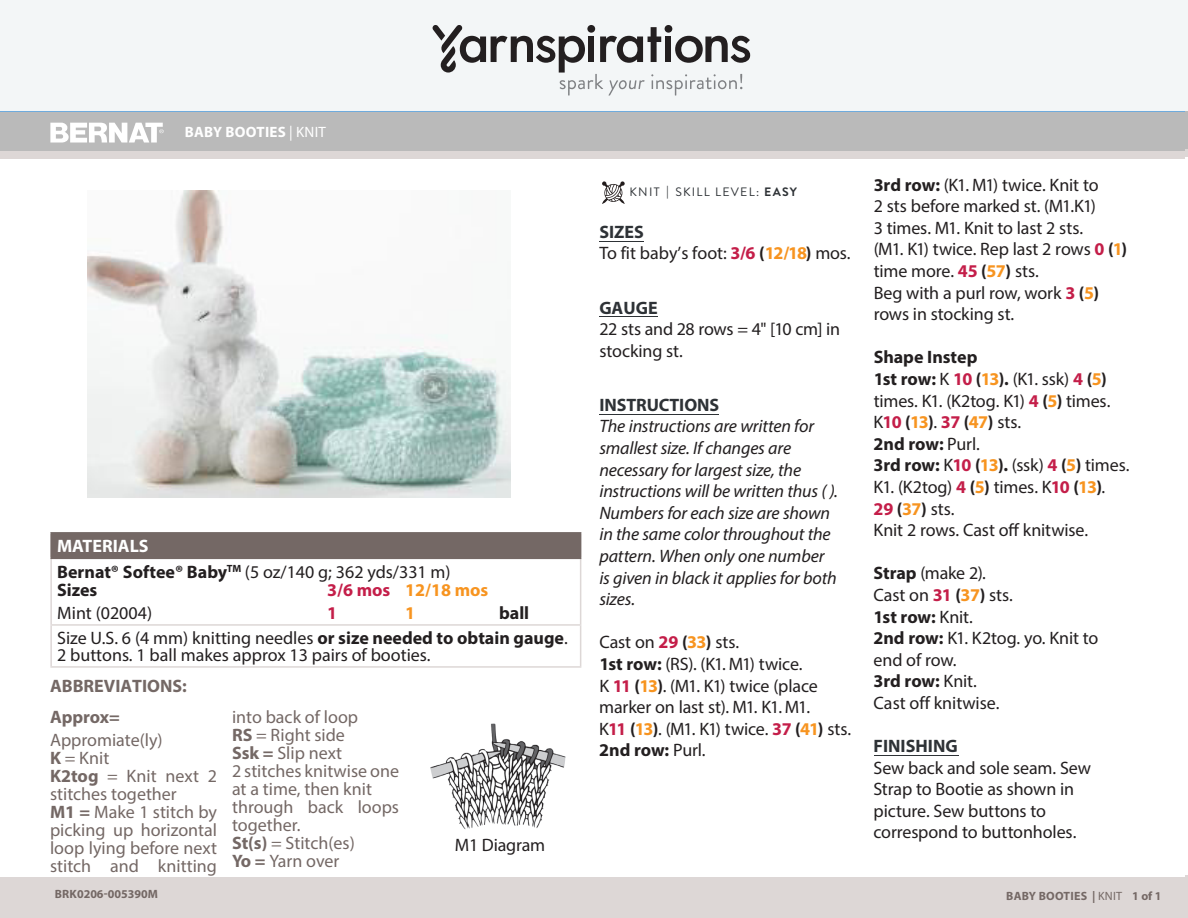
<style>
.page{position:relative;width:1188px;height:918px;background:#fff}
.page>*{position:absolute;margin:0;border:0;box-sizing:border-box;transform-origin:0 0}
.t1{font:18px/21.6px "Myriad Pro";letter-spacing:-.005em;color:#231f20}
.t2{font:18px/18px "Myriad Pro";color:#746865}
.t3{font:italic 18px/21.6px "Myriad Pro";letter-spacing:-.01em;color:#231f20}
.t4{font:700 18px "Myriad Pro";color:#f79420}
.t5{font:700 18px "Myriad Pro";color:#746865}
.t6{font:700 18px "Myriad Pro";color:#231f20}
.t7{font:700 18px "Myriad Pro";color:#c41e49}
.Pattern_Title{font:700 15px "Myriad Pro";letter-spacing:.02em;color:#fff}
.t8{font:12.15px "Brandon Grotesque";letter-spacing:.1em;color:#2d3135}
.t9{font:700 12px "Myriad Pro";letter-spacing:.005em;color:#746865}
.s1{font-weight:400}
.s2{font-weight:700;color:#fff}
.s3{font-weight:700}
.s4{color:#c41e49}
.s5{font-weight:700;color:#2e3236}
.s6{font-weight:700;color:#c41e49}
.s7{font-weight:700;color:#f79420}
.s8{font-weight:700;font-style:normal;color:#2e3236}
</style>
<div class="page">
<div style="left:0;top:111px;width:1188px;height:38px;background:#bababa"></div>
<div style="left:0;top:0;width:1188px;height:111px;background:#f3f6f7"></div>
<svg style="left:433px;top:25px;width:318px;height:71px"></svg>
<div style="left:0;top:151px;width:1184px;height:767px;background:#ddd7d6"></div>
<div style="left:0;top:159px;width:1184px;height:717px;background:#fff"></div>
<div style="left:0;top:113px;width:1184px;height:38px;background:#bababa"></div>
<svg style="left:50px;top:122px;width:114px;height:21px"></svg>
<div style="left:51px;top:533px;width:530px;height:25px;background:#746865"></div>
<hr style="left:50px;top:559px;width:2px;height:65px;background:#ddd7d6">
<hr style="left:580px;top:559px;width:1px;height:65px;background:#ddd7d6">
<hr style="left:50px;top:624px;width:531px;height:2px;background:#ddd7d6">
<hr style="left:50px;top:626px;width:2px;height:40px;background:#ddd7d6">
<hr style="left:580px;top:626px;width:1px;height:40px;background:#ddd7d6">
<hr style="left:50px;top:666px;width:531px;height:2px;background:#ddd7d6">
<hr style="left:50px;top:532px;width:531px;height:2px;background:#746865">
<hr style="left:50px;top:534px;width:2px;height:24px;background:#746865">
<hr style="left:50px;top:558px;width:531px;height:1px;background:#746865">
<img style="left:87px;top:190px;width:423px;height:308px">
<img style="left:430px;top:723px;width:136px;height:107px">
<hr style="left:599px;top:241px;width:45px;height:1px;background:#2e3236">
<hr style="left:599px;top:317px;width:59px;height:1px;background:#2e3236">
<hr style="left:599px;top:414px;width:120px;height:1px;background:#2e3236">
<hr style="left:874px;top:755px;width:84px;height:1px;background:#2e3236">
<svg style="left:602px;top:181px;width:23px;height:23px"></svg>
<p class="Pattern_Title" style="left:181px;top:121px;width:172px">HANDSOME SCARF <span class="s1">| KNIT</span></p>
<p class="Pattern_Title" style="left:185px;top:123px;width:143px">BABY BOOTIES <span class="s1">| KNIT</span></p>
<p class="t1" style="left:57px;top:533px;width:395px;line-height:25.5px"><span class="s2">MATERIALS<br></span><span class="s3">Bernat® Softee® Baby</span><sup>TM</sup> (5 oz/140 g; 362 yds/331 m)</p>
<p class="t6" style="left:57px;top:578px;width:42px">Sizes</p>
<p class="t4" style="left:327px;top:578px;width:163px"><span class="s4">3/6 mos</span> 12/18 mos</p>
<p class="t1" style="left:57px;top:602px;width:96px">Mint (02004)</p>
<p class="t7" style="left:327px;top:601px;width:11px">1</p>
<p class="t4" style="left:405px;top:601px;width:11px">1</p>
<p class="t1" style="left:57px;top:600px;width:512px;line-height:25.5px;text-indent:442px"><span class="s3">ball<br></span>Size U.S. 6 (4 mm) knitting needles <span class="s3">or size needed to obtain gauge</span>.</p>
<p class="t1" style="left:57px;top:644px;width:375px">2 buttons. 1 ball makes approx 13 pairs of booties.</p>
<p class="t5" style="left:50px;top:674px;width:138px">ABBREVIATIONS:</p>
<p class="t2" style="left:50px;top:706px;width:114px;line-height:22.5px"><span class="s3">Approx=<br></span>Appromiate(ly)</p>
<p class="t2" style="left:50px;top:748px;width:169px"><span class="s3">K</span> = Knit<br><span class="s3">K2tog</span> = Knit next 2 stitches together<br><span class="s3">M1 =</span> Make 1 stitch by picking up horizontal loop lying before next stitch and knitting</p>
<p class="t9" style="left:55px;top:886px;width:105px">BRK0206-005390M</p>
<p class="t2" style="left:232px;top:708px;width:169px">into back of loop<br><span class="s3">RS</span> = Right side<br><span class="s3">Ssk =</span> Slip next<br>2 stitches knitwise one at a time, then knit through back loops together.<br><span class="s3">St(s)</span> = Stitch(es)<br><span class="s3">Yo =</span> Yarn over</p>
<p class="t1" style="left:455px;top:834px;width:92px">M1 Diagram</p>
<p class="t8" style="left:630px;top:184px;width:169px">KNIT <span class="s3">|</span> SKILL LEVEL: <span class="s3">EASY</span></p>
<p class="t1" style="left:599px;top:221px;width:253px"><span class="s5">SIZES<br></span>To fit baby’s foot: <span class="s6">3/6</span> <span class="s3">(</span><span class="s7">12/18</span><span class="s3">)</span> mos.</p>
<p class="t1" style="left:599px;top:296px;width:242px"><span class="s5">GAUGE<br></span>22 sts and 28 rows = 4" [10 cm] in stocking st.</p>
<p class="t3" style="left:599px;top:394px;width:240px"><span class="s8">INSTRUCTIONS<br></span>The instructions are written for smallest size. If changes are necessary for largest size, the instructions will be written thus ( ).<br>Numbers for each size are shown in the same color throughout the pattern. When only one number is given in black it applies for both sizes.</p>
<p class="t1" style="left:599px;top:631px;width:254px">Cast on <span class="s6">29</span> <span class="s3">(</span><span class="s7">33</span><span class="s3">)</span> sts.<br><span class="s3">1st row:</span> (RS). (K1. M1) twice.<br>K <span class="s6">11</span> <span class="s3">(</span><span class="s7">13</span><span class="s3">)</span>. (M1. K1) twice (place marker on last st). M1. K1. M1.<br>K<span class="s6">11</span> <span class="s3">(</span><span class="s7">13</span><span class="s3">)</span>. (M1. K1) twice. <span class="s6">37</span> <span class="s3">(</span><span class="s7">41</span><span class="s3">)</span> sts.<br><span class="s3">2nd row:</span> Purl.</p>
<p class="t1" style="left:874px;top:174px;width:255px"><span class="s3">3rd row:</span> (K1. M1) twice. Knit to<br>2 sts before marked st. (M1.K1)<br>3 times. M1. Knit to last 2 sts.<br>(M1. K1) twice. Rep last 2 rows <span class="s6">0</span> <span class="s3">(</span><span class="s7">1</span><span class="s3">) </span>time more. <span class="s6">45</span> <span class="s3">(</span><span class="s7">57</span><span class="s3">)</span> sts.<br>Beg with a purl row, work <span class="s6">3</span> <span class="s3">(</span><span class="s7">5</span><span class="s3">) </span>rows in stocking st.</p>
<p class="t1" style="left:874px;top:346px;width:257px"><span class="s3">Shape Instep<br>1st row:</span> K <span class="s6">10</span> <span class="s3">(</span><span class="s7">13</span><span class="s3">).</span> (K1. ssk) <span class="s6">4</span> <span class="s3">(</span><span class="s7">5</span><span class="s3">) </span>times. K1. (K2tog. K1) <span class="s6">4</span> <span class="s3">(</span><span class="s7">5</span><span class="s3">)</span> times.<br>K<span class="s6">10</span> <span class="s3">(</span><span class="s7">13</span><span class="s3">)</span>. <span class="s6">37</span> <span class="s3">(</span><span class="s7">47</span><span class="s3">)</span> sts.<br><span class="s3">2nd row:</span> Purl.<br><span class="s3">3rd row:</span> K<span class="s6">10</span> <span class="s3">(</span><span class="s7">13</span><span class="s3">).</span> (ssk) <span class="s6">4</span> <span class="s3">(</span><span class="s7">5</span><span class="s3">)</span> times.<br>K1. (K2tog) <span class="s6">4</span> <span class="s3">(</span><span class="s7">5</span><span class="s3">)</span> times. K<span class="s6">10</span> <span class="s3">(</span><span class="s7">13</span><span class="s3">)</span>.<br><span class="s6">29</span> <span class="s3">(</span><span class="s7">37</span><span class="s3">)</span> sts.<br>Knit 2 rows. Cast off knitwise.</p>
<p class="t1" style="left:874px;top:562px;width:226px"><span class="s3">Strap</span> (make 2).<br>Cast on <span class="s6">31</span> <span class="s3">(</span><span class="s7">37</span><span class="s3">)</span> sts.<br><span class="s3">1st row:</span> Knit.<br><span class="s3">2nd row:</span> K1. K2tog. yo. Knit to end of row.<br><span class="s3">3rd row:</span> Knit.<br>Cast off knitwise.</p>
<p class="t1" style="left:874px;top:735px;width:219px"><span class="s5">FINISHING<br></span>Sew back and sole seam. Sew<br>Strap to Bootie as shown in picture. Sew buttons to correspond to buttonholes.</p>
<p class="t9" style="left:1006px;top:888px;width:157px">BABY BOOTIES | <span class="s1">KNIT</span> 1 of 1</p>
</div>
